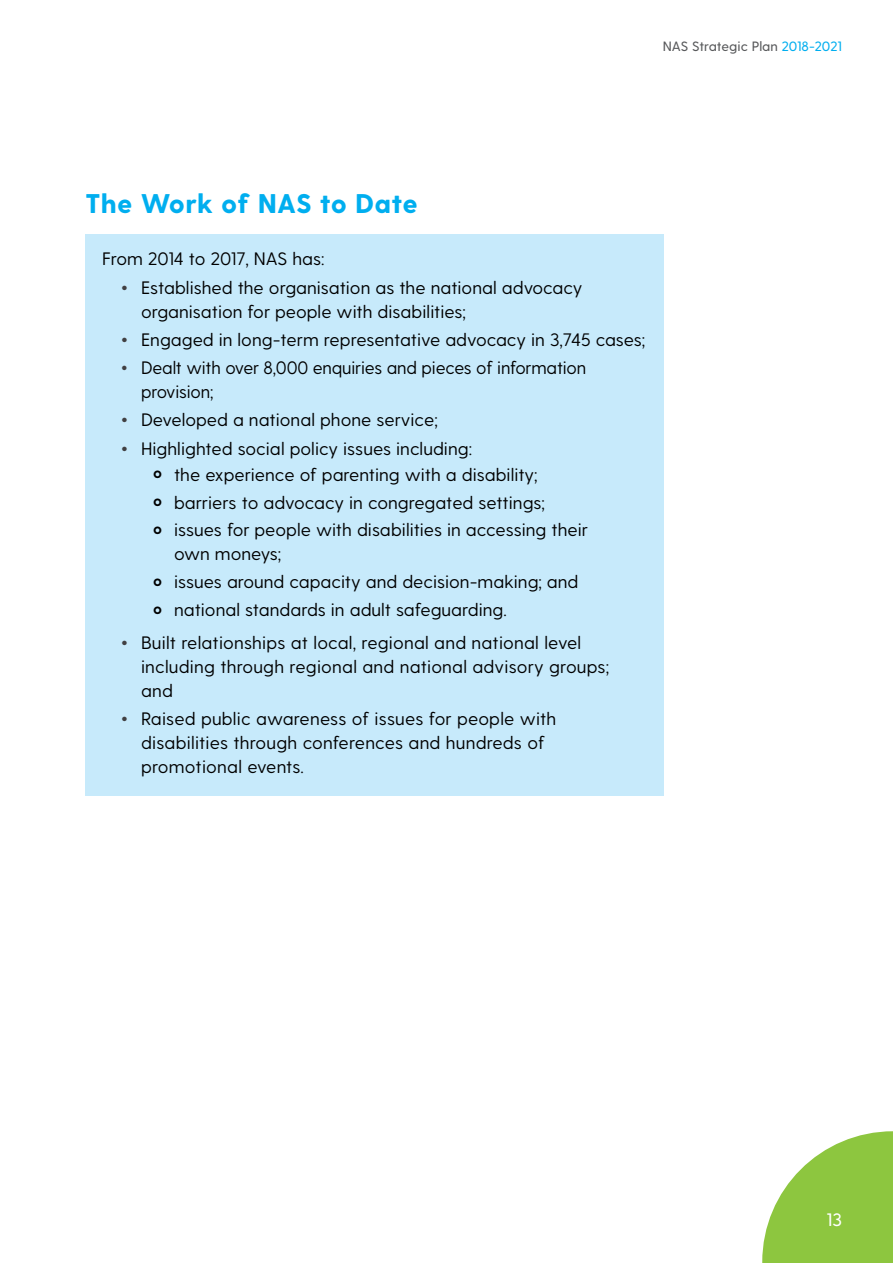
<style>
.page{position:relative;width:893px;height:1263px;background:#fff}
.page>*{position:absolute;margin:0;border:0;box-sizing:border-box;transform-origin:0 0}
.t1{font:800 27px "Greycliff CF";letter-spacing:.005em;color:#00aeef}
.t2{font:18px/24px "Greycliff CF";color:#000}
.t3{font:500 18px "Greycliff CF";color:#fff}
.t4{font:500 13.5px "Greycliff CF";color:#58595b}
.s1{color:#00aeef}
.s2{font-size:33px;color:#414042}
.s3{font-weight:700;font-size:15px}
</style>
<div class="page">
<svg style="left:762px;top:1131px;width:131px;height:132px"></svg>
<div style="left:85px;top:234px;width:578px;height:561px;background:#c7eafb"></div>
<p class="t4" style="left:663px;top:38px;width:181px">NAS Strategic Plan <span class="s1">2018-2021</span></p>
<h1 class="t1" style="left:85px;top:187px;width:334px">The Work of NAS to Date</h1>
<p class="t2" style="left:102px;top:247px;width:224px">From 2014 to 2017, NAS has:</p>
<p class="t2" style="left:141px;top:276px;width:443px;text-indent:-21px"><span class="s2">•</span> Established the organisation as the national advocacy organisation for people with disabilities;</p>
<p class="t2" style="left:120px;top:328px;width:527px"><span class="s2">•</span> Engaged in long-term representative advocacy in 3,745 cases;</p>
<p class="t2" style="left:141px;top:356px;width:447px;text-indent:-21px"><span class="s2">•</span> Dealt with over 8,000 enquiries and pieces of information provision;</p>
<p class="t2" style="left:120px;top:408px;width:319px"><span class="s2">•</span> Developed a national phone service;</p>
<p class="t2" style="left:153px;top:436px;width:386px;line-height:26.1px;text-indent:-33px"><span class="s2">•</span> Highlighted social policy issues including:<br><span class="s3">o</span> the experience of parenting with a disability;</p>
<p class="t2" style="left:153px;top:489px;width:436px;line-height:27.9px"><span class="s3">o</span> barriers to advocacy in congregated settings;<br><span class="s3">o</span> issues for people with disabilities in accessing their</p>
<p class="t2" style="left:153px;top:540px;width:427px;line-height:27.9px;text-indent:21px">own moneys;<br><span class="s3">o</span> issues around capacity and decision-making; and <span class="s3">o</span> national standards in adult safeguarding.</p>
<p class="t2" style="left:141px;top:631px;width:470px;text-indent:-21px"><span class="s2">•</span> Built relationships at local, regional and national level including through regional and national advisory groups; and</p>
<p class="t2" style="left:141px;top:707px;width:417px;text-indent:-21px"><span class="s2">•</span> Raised public awareness of issues for people with disabilities through conferences and hundreds of promotional events.</p>
<p class="t3" style="left:826px;top:1209px;width:17px">13</p>
</div>
